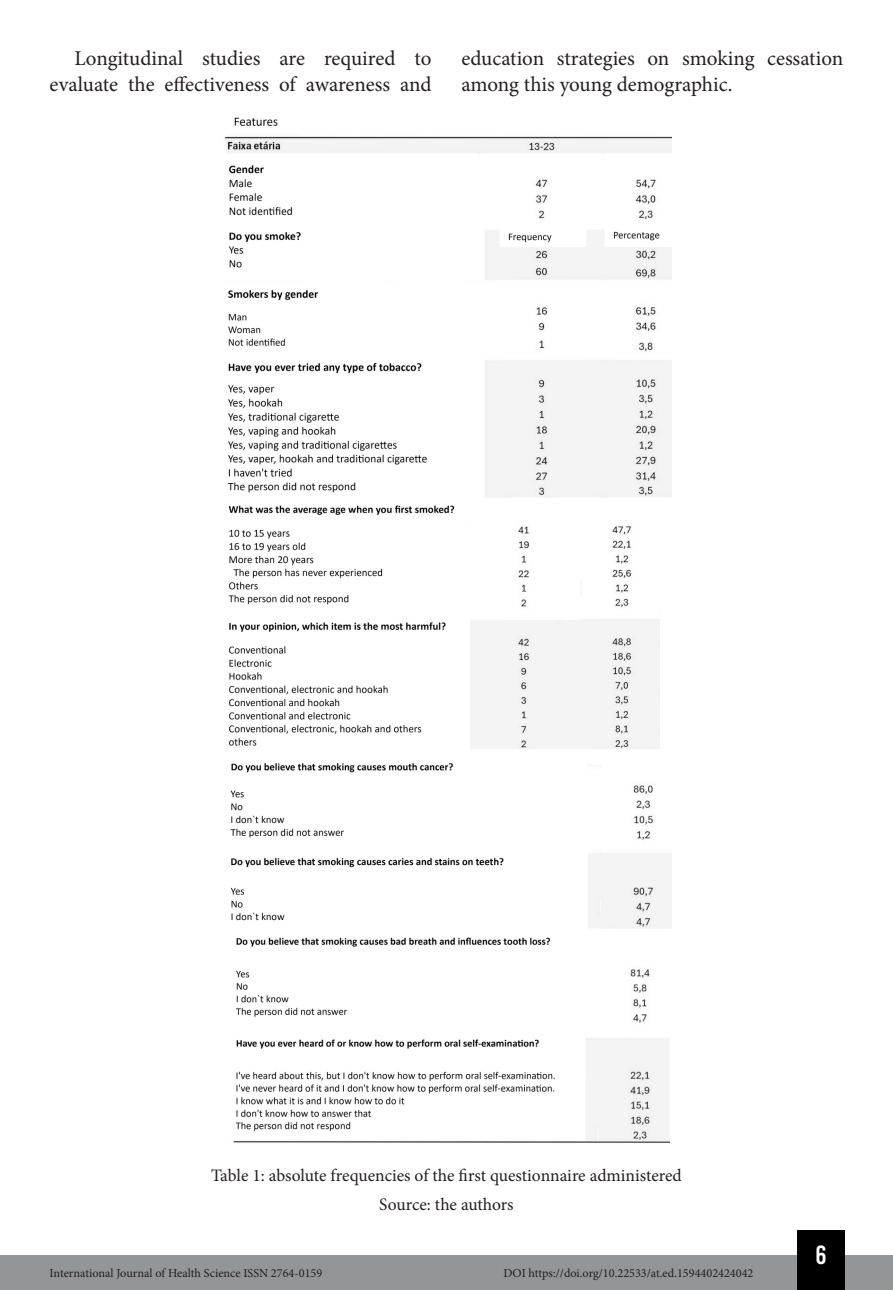
<style>
.page{position:relative;width:893px;height:1290px;background:#fff}
.page>*{position:absolute;margin:0;border:0;box-sizing:border-box;transform-origin:0 0}
.t1{font:26.25px "Bebas Kai";color:#fff}
.TXT{font:21px/26.2px "Minion Pro";color:#231f20;text-align:right}
.Info_Imagem{font:17.5px "Minion Pro";letter-spacing:-.005em;color:#231f20}
.t2{font:12.25px "Minion Pro";color:#231f20}
</style>
<div class="page">
<div style="left:0;top:1255px;width:893px;height:35px;background:#939598"></div>
<div style="left:797px;top:1230px;width:48px;height:60px;background:#000"></div>
<img style="left:224px;top:117px;width:447px;height:381px">
<img style="left:228px;top:505px;width:431px;height:244px">
<img style="left:230px;top:763px;width:442px;height:166px">
<img style="left:233px;top:937px;width:436px;height:206px">
<p class="TXT" style="left:50px;top:45px;width:384px">Longitudinal studies are required to evaluate the effectiveness of awareness and</p>
<p class="TXT" style="left:461px;top:45px;width:383px;text-align:left">education strategies on smoking cessation among this young demographic.</p>
<p class="Info_Imagem" style="left:211px;top:1163px;width:472px">Table 1: absolute frequencies of the first questionnaire administered</p>
<p class="Info_Imagem" style="left:379px;top:1193px;width:136px">Source: the authors</p>
<p class="t2" style="left:50px;top:1265px;width:274px">International Journal of Health Science ISSN 2764-0159</p>
<p class="t2" style="left:503px;top:1265px;width:252px">DOI https://doi.org/10.22533/at.ed.1594402424042</p>
<p class="t1" style="left:815px;top:1241px;width:13px">6</p>
</div>
